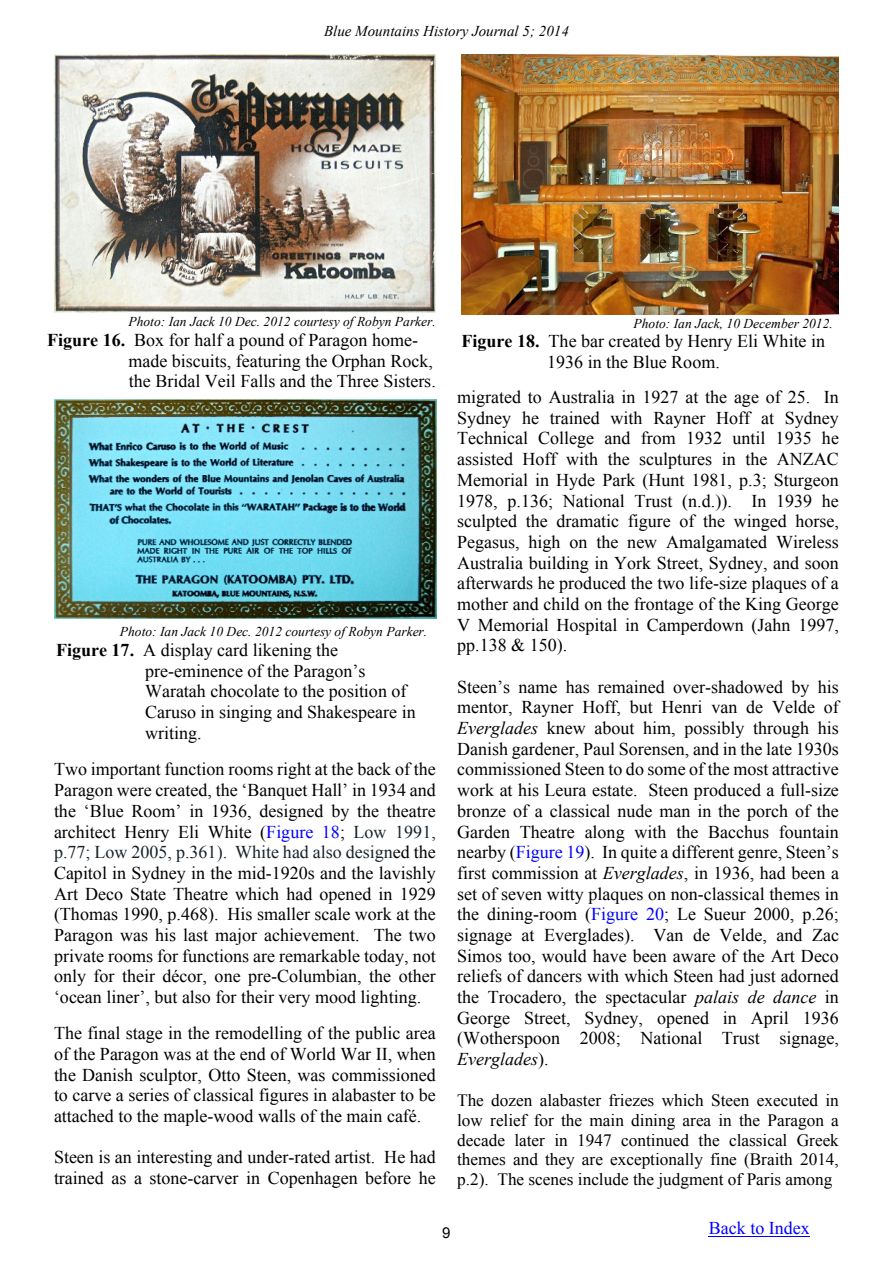
<style>
.page{position:relative;width:893px;height:1263px;background:#fff}
.page>*{position:absolute;margin:0;border:0;box-sizing:border-box;transform-origin:0 0}
.t1{font:18px/20.7px "Times New Roman";color:#000;text-align:justify}
.t2{font:18px "Times New Roman";color:#00f}
.t3{font:17.25px/19.8px "Times New Roman";color:#000;text-align:justify}
.t4{font:italic 15px "Times New Roman";color:#000}
.t5{font:15px "Arial";color:#000}
.t6{font:italic 13.5px "Times New Roman";color:#000}
.s1{font-weight:700}
.s2{color:#00f}
.s3{color:#17232b}
.s4{font-style:italic}
</style>
<div class="page">
<hr style="left:709px;top:1235px;width:101px;height:1px;background:#00f">
<img style="left:54px;top:54px;width:382px;height:258px">
<img style="left:462px;top:54px;width:377px;height:260px">
<img style="left:54px;top:400px;width:383px;height:218px">
<p class="t4" style="left:324px;top:26px;width:246px">Blue Mountains History Journal 5; 2014</p>
<p class="t6" style="left:129px;top:317px;width:309px">Photo: Ian Jack 10 Dec. 2012 courtesy of Robyn Parker.</p>
<p class="t1" style="left:128px;top:331px;width:309px;text-align:left;text-indent:-81px"><span class="s1">Figure 16.</span> Box for half a pound of Paragon home&shy;made biscuits, featuring the Orphan Rock, the Bridal Veil Falls and the Three Sisters.</p>
<p class="t6" style="left:120px;top:627px;width:309px">Photo: Ian Jack 10 Dec. 2012 courtesy of Robyn Parker.</p>
<p class="t1" style="left:145px;top:641px;width:272px;text-align:left;text-indent:-89px"><span class="s1">Figure 17.</span> A display card likening the pre-eminence of the Paragon’s<br>Waratah chocolate to the position of<br>Caruso in singing and Shakespeare in writing.</p>
<p class="t1" style="left:54px;top:761px;width:383px">Two important function rooms right at the back of the Paragon were created, the ‘Banquet Hall’ in 1934 and the ‘Blue Room’ in 1936, designed by the theatre architect Henry Eli White (<span class="s2">Figure 18</span>; <span class="s3">Low 1991, p.77; Low 2005, p.361). White had also design</span>ed the Capitol in Sydney in the mid-1920s and the lavishly Art Deco State Theatre which had opened in 1929 (Thomas 1990, p.468). His smaller scale work at the Paragon was his last major achievement. The two private rooms for functions are remarkable today, not only for their décor, one pre-Columbian, the other ‘ocean liner’, but also for their very mood lighting.</p>
<p class="t1" style="left:54px;top:1025px;width:383px">The final stage in the remodelling of the public area of the Paragon was at the end of World War II, when the Danish sculptor, Otto Steen, was commissioned to carve a series of classical figures in alabaster to be attached to the maple-wood walls of the main café.</p>
<p class="t1" style="left:54px;top:1149px;width:383px">Steen is an interesting and under-rated artist. He had trained as a stone-carver in Copenhagen before he</p>
<p class="t6" style="left:634px;top:318px;width:201px">Photo: Ian Jack, 10 December 2012.</p>
<p class="t1" style="left:547px;top:333px;width:279px;text-indent:-86px"><span class="s1">Figure 18.</span> The bar created by Henry Eli White in<br>1936 in the Blue Room.</p>
<p class="t1" style="left:457px;top:388px;width:383px">migrated to Australia in 1927 at the age of 25. In Sydney he trained with Rayner Hoff at Sydney Technical College and from 1932 until 1935 he assisted Hoff with the sculptures in the ANZAC Memorial in Hyde Park (Hunt 1981, p.3; Sturgeon 1978, p.136; National Trust (n.d.)). In 1939 he sculpted the dramatic figure of the winged horse, Pegasus, high on the new Amalgamated Wireless Australia building in York Street, Sydney, and soon afterwards he produced the two life-size plaques of a mother and child on the frontage of the King George V Memorial Hospital in Camperdown (Jahn 1997, pp.138 &amp; 150).</p>
<p class="t1" style="left:457px;top:678px;width:383px">Steen’s name has remained over-shadowed by his mentor, Rayner Hoff, but Henri van de Velde of <span class="s4">Everglades</span> knew about him, possibly through his Danish gardener, Paul Sorensen, and in the late 1930s commissioned Steen to do some of the most attractive work at his Leura estate. Steen produced a full-size bronze of a classical nude man in the porch of the Garden Theatre along with the Bacchus fountain nearby (<span class="s2">Figure 19</span>). In quite a different genre, Steen’s first commission at <span class="s4">Everglades</span>, in 1936, had been a set of seven witty plaques on non-classical themes in the dining-room (<span class="s2">Figure 20</span>; Le Sueur 2000, p.26; signage at Everglades). Van de Velde, and Zac Simos too, would have been aware of the Art Deco reliefs of dancers with which Steen had just adorned the Trocadero, the spectacular <span class="s4">palais de dance</span> in George Street, Sydney, opened in April 1936 (Wotherspoon 2008; National Trust signage, <span class="s4">Everglades</span>).</p>
<p class="t3" style="left:457px;top:1092px;width:383px">The dozen alabaster friezes which Steen executed in low relief for the main dining area in the Paragon a decade later in 1947 continued the classical Greek themes and they are exceptionally fine (Braith 2014, p.2). The scenes include the judgment of Paris among</p>
<p class="t5" style="left:442px;top:1227px;width:10px">9</p>
<p class="t2" style="left:709px;top:1221px;width:103px">Back to Index</p>
</div>
